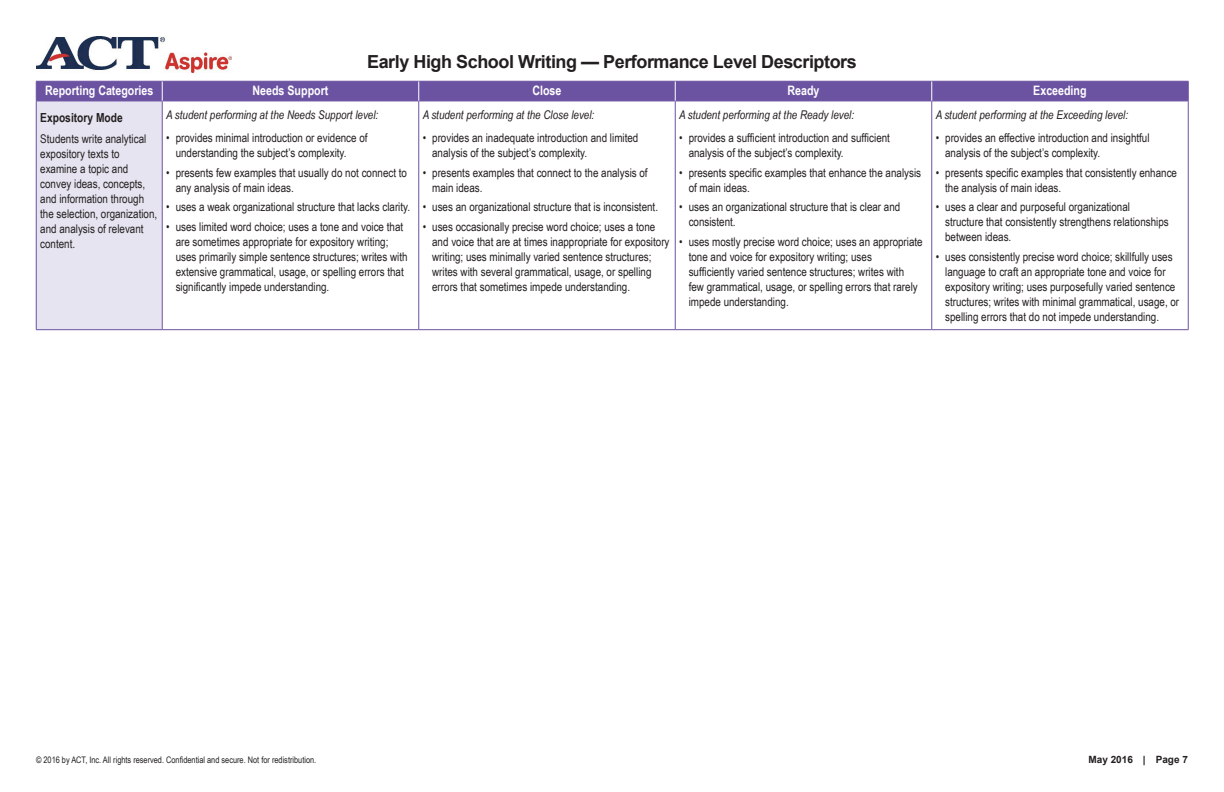
<style>
.page{position:relative;width:1224px;height:792px;background:#fff}
.page>*{position:absolute;margin:0;border:0;box-sizing:border-box;transform-origin:0 0}
.t1{font:700 18px "Arial";letter-spacing:-.025em;color:#231f20}
.t2{font:700 13px "Arial Narrow";color:#fff}
.t3{font:700 12.5px "Arial Narrow";color:#231f20}
.t4{font:12px/15px "Arial Narrow";color:#231f20}
.t5{font:italic 12px "Arial Narrow";color:#231f20}
.t6{font:700 10px "Arial";color:#231f20}
.t7{font:9px "Arial Narrow";color:#231f20}
</style>
<div class="page">
<img style="left:37px;top:36px;width:194px;height:36px">
<div style="left:36px;top:101px;width:126px;height:229px;background:#e6e4f0"></div>
<hr style="left:36px;top:101px;width:126px;height:1px;background:#6c53a2">
<hr style="left:162px;top:101px;width:257px;height:1px;background:#6c53a2">
<hr style="left:419px;top:101px;width:256px;height:1px;background:#6c53a2">
<hr style="left:675px;top:101px;width:257px;height:1px;background:#6c53a2">
<hr style="left:932px;top:101px;width:256px;height:1px;background:#6c53a2">
<hr style="left:36px;top:101px;width:1px;height:228px;background:#6c53a2">
<hr style="left:36px;top:329px;width:126px;height:1px;background:#6c53a2">
<hr style="left:162px;top:101px;width:1px;height:228px;background:#6c53a2">
<hr style="left:418px;top:101px;width:1px;height:228px;background:#6c53a2">
<hr style="left:675px;top:101px;width:1px;height:228px;background:#6c53a2">
<hr style="left:932px;top:101px;width:1px;height:228px;background:#6c53a2">
<hr style="left:1188px;top:101px;width:1px;height:228px;background:#6c53a2">
<hr style="left:162px;top:329px;width:257px;height:1px;background:#6c53a2">
<hr style="left:419px;top:329px;width:256px;height:1px;background:#6c53a2">
<hr style="left:675px;top:329px;width:257px;height:1px;background:#6c53a2">
<hr style="left:932px;top:329px;width:256px;height:1px;background:#6c53a2">
<div style="left:36px;top:81px;width:1153px;height:20px;background:#6c53a2"></div>
<h1 class="t1" style="left:367px;top:52px;width:491px">Early High School Writing — Performance Level Descriptors</h1>
<p class="t2" style="left:45px;top:83px;width:110px">Reporting Categories</p>
<p class="t2" style="left:253px;top:83px;width:77px">Needs Support</p>
<p class="t2" style="left:532px;top:83px;width:31px">Close</p>
<p class="t2" style="left:787px;top:83px;width:33px">Ready</p>
<p class="t2" style="left:1033px;top:83px;width:55px">Exceeding</p>
<p class="t3" style="left:40px;top:110px;width:84px">Expository Mode</p>
<p class="t4" style="left:40px;top:131px;width:119px">Students write analytical expository texts to examine a topic and convey ideas, concepts, and information through the selection, organization, and analysis of relevant content.</p>
<p class="t5" style="left:166px;top:107px;width:214px">A student performing at the Needs Support level:</p>
<p class="t4" style="left:176px;top:130px;width:193px;text-indent:-9px">• provides minimal introduction or evidence of understanding the subject’s complexity.</p>
<p class="t4" style="left:176px;top:165px;width:233px;text-indent:-9px">• presents few examples that usually do not connect to any analysis of main ideas.</p>
<p class="t4" style="left:166px;top:199px;width:245px">• uses a weak organizational structure that lacks clarity.</p>
<p class="t4" style="left:176px;top:219px;width:233px;text-indent:-9px">• uses limited word choice; uses a tone and voice that are sometimes appropriate for expository writing; uses primarily simple sentence structures; writes with extensive grammatical, usage, or spelling errors that significantly impede understanding.</p>
<p class="t5" style="left:423px;top:107px;width:173px">A student performing at the Close level:</p>
<p class="t4" style="left:432px;top:130px;width:208px;text-indent:-9px">• provides an inadequate introduction and limited analysis of the subject’s complexity.</p>
<p class="t4" style="left:432px;top:165px;width:217px;text-indent:-9px">• presents examples that connect to the analysis of main ideas.</p>
<p class="t4" style="left:423px;top:199px;width:237px">• uses an organizational structure that is inconsistent.</p>
<p class="t4" style="left:432px;top:219px;width:239px;text-indent:-9px">• uses occasionally precise word choice; uses a tone and voice that are at times inappropriate for expository writing; uses minimally varied sentence structures; writes with several grammatical, usage, or spelling errors that sometimes impede understanding.</p>
<p class="t5" style="left:679px;top:107px;width:176px">A student performing at the Ready level:</p>
<p class="t4" style="left:689px;top:130px;width:203px;text-indent:-9px">• provides a sufficient introduction and sufficient analysis of the subject’s complexity.</p>
<p class="t4" style="left:689px;top:165px;width:234px;text-indent:-9px">• presents specific examples that enhance the analysis of main ideas.</p>
<p class="t4" style="left:689px;top:199px;width:213px;text-indent:-9px">• uses an organizational structure that is clear and consistent.</p>
<p class="t4" style="left:689px;top:234px;width:236px;text-indent:-9px">• uses mostly precise word choice; uses an appropriate tone and voice for expository writing; uses<br>sufficiently varied sentence structures; writes with<br>few grammatical, usage, or spelling errors that rarely impede understanding.</p>
<p class="t5" style="left:936px;top:107px;width:194px">A student performing at the Exceeding level:</p>
<p class="t4" style="left:945px;top:130px;width:206px;text-indent:-9px">• provides an effective introduction and insightful analysis of the subject’s complexity.</p>
<p class="t4" style="left:945px;top:165px;width:233px;text-indent:-9px">• presents specific examples that consistently enhance the analysis of main ideas.</p>
<p class="t4" style="left:945px;top:199px;width:225px;text-indent:-9px">• uses a clear and purposeful organizational structure that consistently strengthens relationships between ideas.</p>
<p class="t4" style="left:945px;top:249px;width:236px;text-indent:-9px">• uses consistently precise word choice; skillfully uses language to craft an appropriate tone and voice for expository writing; uses purposefully varied sentence structures; writes with minimal grammatical, usage, or spelling errors that do not impede understanding.</p>
<p class="t7" style="left:36px;top:754px;width:282px">© 2016 by ACT, Inc. All rights reserved. Confidential and secure. Not for redistribution.</p>
<p class="t6" style="left:1088px;top:754px;width:101px">May 2016 | Page 7</p>
</div>
